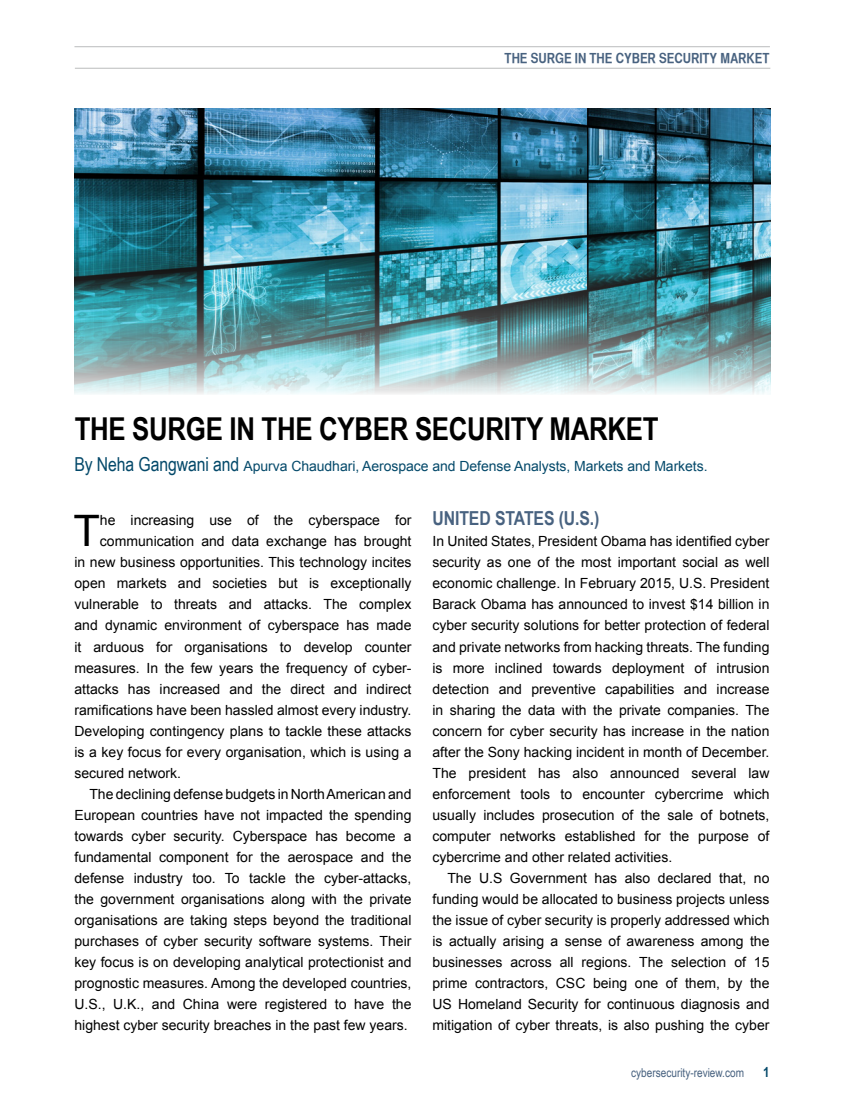
<style>
.page{position:relative;width:844px;height:1117px;background:#fff}
.page>*{position:absolute;margin:0;border:0;box-sizing:border-box;transform-origin:0 0}
.Drop_Cap{font:43.4px "Arial";color:#000}
.Main_Heading{font:700 31.5px "Arial Narrow";letter-spacing:-.01em;color:#000}
.Subhead_1{font:700 19.25px "Arial Narrow";letter-spacing:-.005em;color:#486280}
.Body_text{font:14px/21px "Arial";color:#000;text-align:justify}
.Drop_Cap-2{font:14px "Arial";color:#000}
.By-line{font:14px "Arial";letter-spacing:-.005em;color:#04496a}
.Section_heading{font:14px "Helvetica CY Bold";color:#486280}
.Page_number{font:700 14px "Arial Narrow";color:#04496a}
.website_address_bott{font:12.25px "Arial Narrow";color:#486280}
.s1{font-family:"Arial Narrow";font-size:19.25px}
</style>
<div class="page">
<hr style="left:74px;top:46px;width:695px;height:1px;background:#9c9e9f">
<hr style="left:75px;top:68px;width:695px;height:1px;background:#9c9e9f">
<img style="left:75px;top:108px;width:695px;height:286px">
<p class="Section_heading" style="left:504px;top:50px;width:266px">THE SURGE IN THE CYBER SECURITY MARKET</p>
<p class="Main_Heading" style="left:75px;top:405px;width:585px">THE SURGE IN THE CYBER SECURITY MARKET</p>
<p class="By-line" style="left:74px;top:456px;width:634px"><span class="s1">By Neha Gangwani and</span> Apurva Chaudhari, Aerospace and Defense Analysts, Markets and Markets.</p>
<p class="Drop_Cap" style="left:73px;top:502px;width:28px">T</p>
<p class="Drop_Cap-2" style="left:100px;top:511px;width:313px">he increasing use of the cyberspace for</p>
<p class="Drop_Cap-2" style="left:100px;top:532px;width:313px">communication and data exchange has brought</p>
<p class="Drop_Cap-2" style="left:74px;top:553px;width:338px">in new business opportunities. This technology incites</p>
<p class="Drop_Cap-2" style="left:74px;top:574px;width:338px">open markets and societies but is exceptionally</p>
<p class="Drop_Cap-2" style="left:74px;top:595px;width:338px">vulnerable to threats and attacks. The complex</p>
<p class="Drop_Cap-2" style="left:74px;top:616px;width:338px">and dynamic environment of cyberspace has made</p>
<p class="Drop_Cap-2" style="left:74px;top:637px;width:338px">it arduous for organisations to develop counter</p>
<p class="Drop_Cap-2" style="left:74px;top:658px;width:338px">measures. In the few years the frequency of cyber-</p>
<p class="Drop_Cap-2" style="left:74px;top:679px;width:338px">attacks has increased and the direct and indirect</p>
<p class="Drop_Cap-2" style="left:74px;top:700px;width:338px">ramifications have been hassled almost every industry.</p>
<p class="Drop_Cap-2" style="left:74px;top:721px;width:338px">Developing contingency plans to tackle these attacks</p>
<p class="Drop_Cap-2" style="left:74px;top:742px;width:338px">is a key focus for every organisation, which is using a</p>
<p class="Drop_Cap-2" style="left:74px;top:763px;width:108px">secured network.</p>
<p class="Body_text" style="left:74px;top:783px;width:338px;text-indent:15px">The declining defense budgets in North American and European countries have not impacted the spending towards cyber security. Cyberspace has become a fundamental component for the aerospace and the defense industry too. To tackle the cyber-attacks, the government organisations along with the private organisations are taking steps beyond the traditional purchases of cyber security software systems. Their key focus is on developing analytical protectionist and prognostic measures. Among the developed countries, U.S., U.K., and China were registered to have the highest cyber security breaches in the past few years.</p>
<p class="Subhead_1" style="left:432px;top:504px;width:168px">UNITED STATES (U.S.)</p>
<p class="Body_text" style="left:432px;top:531px;width:338px">In United States, President Obama has identified cyber security as one of the most important social as well economic challenge. In February 2015, U.S. President Barack Obama has announced to invest $14 billion in cyber security solutions for better protection of federal and private networks from hacking threats. The funding is more inclined towards deployment of intrusion detection and preventive capabilities and increase in sharing the data with the private companies. The concern for cyber security has increase in the nation after the Sony hacking incident in month of December.<br>The president has also announced several law enforcement tools to encounter cybercrime which usually includes prosecution of the sale of botnets, computer networks established for the purpose of cybercrime and other related activities.</p>
<p class="Body_text" style="left:432px;top:867px;width:338px;text-indent:15px">The U.S Government has also declared that, no funding would be allocated to business projects unless the issue of cyber security is properly addressed which is actually arising a sense of awareness among the businesses across all regions. The selection of 15 prime contractors, CSC being one of them, by the US Homeland Security for continuous diagnosis and mitigation of cyber threats, is also pushing the cyber</p>
<p class="website_address_bott" style="left:631px;top:1063px;width:114px">cybersecurity-review.com</p>
<p class="Page_number" style="left:763px;top:1061px;width:8px">1</p>
</div>
